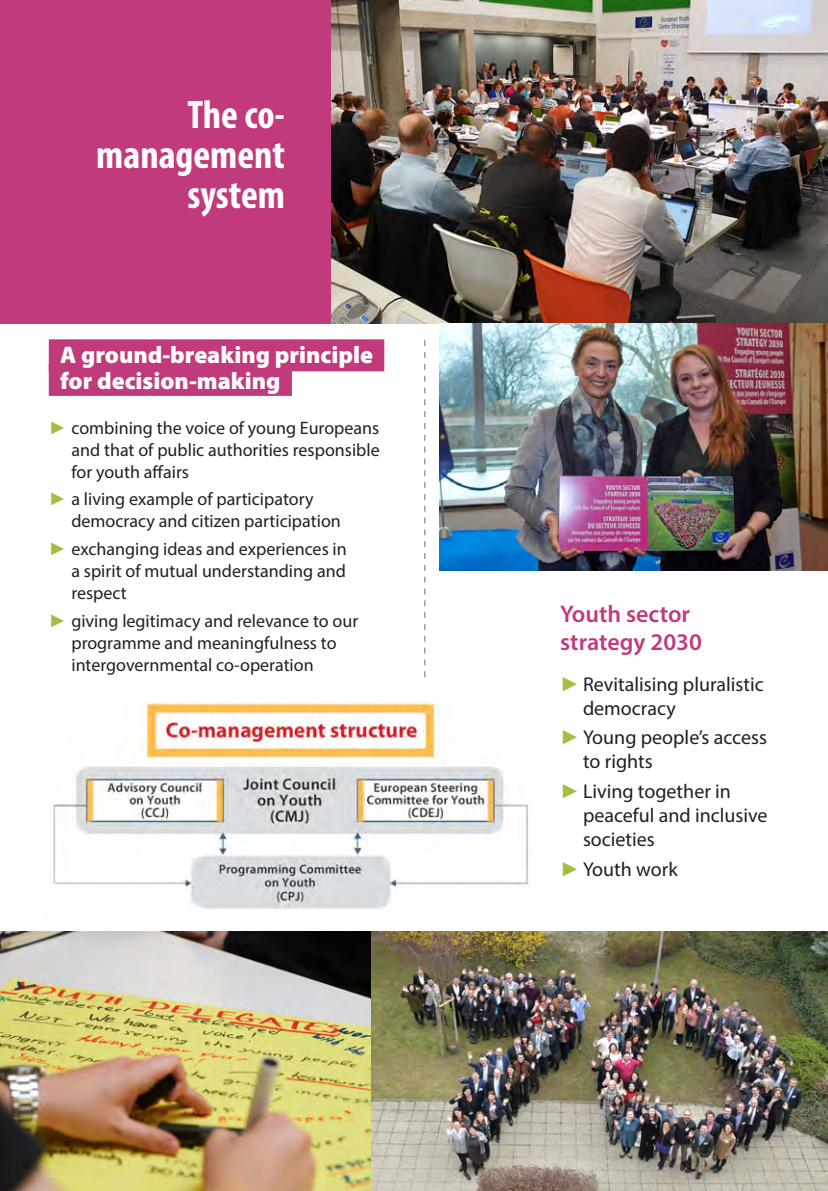
<style>
.page{position:relative;width:828px;height:1191px;background:#fff}
.page>*{position:absolute;margin:0;border:0;box-sizing:border-box;transform-origin:0 0}
.Texte{font:700 condensed 40px/40px "Myriad Pro";color:#fff;text-align:right}
.Titre_grisé{font:900 24px/26px "Myriad Pro";color:#fff}
._03_sous_sous-titre{font:600 24px/28px "Myriad Pro";color:#c13a7c}
.t1{font:20px/24px "Myriad Pro";color:#231f20}
.t2{font:18px/22px "Myriad Pro";color:#231f20;text-align:justify}
.s1{font-family:"Arial";color:#a1bf40}
</style>
<div class="page">
<div style="left:49px;top:339px;width:335px;height:32px;background:#c13a7c"></div>
<div style="left:49px;top:364px;width:243px;height:32px;background:#c13a7c"></div>
<img style="left:371px;top:931px;width:457px;height:260px">
<img style="left:52px;top:702px;width:477px;height:207px">
<img style="left:330px;top:0;width:498px;height:323px">
<div style="left:0;top:0;width:330px;height:323px;background:#c13a7c"></div>
<img style="left:0;top:931px;width:371px;height:260px">
<img style="left:439px;top:323px;width:389px;height:247px">
<svg style="left:424px;top:340px;width:1px;height:337px"></svg>
<p class="Texte" style="left:96px;top:94px;width:190px">The co‐ management system</p>
<p class="Titre_grisé" style="left:60px;top:341px;width:314px">A ground-breaking principle for decision-making</p>
<p class="t2" style="left:71px;top:416px;width:310px;text-indent:-23px"><span class="s1">►</span> combining the voice of young Europeans and that of public authorities responsible for youth affairs</p>
<p class="t2" style="left:71px;top:488px;width:271px;text-indent:-23px"><span class="s1">►</span> a living example of participatory democracy and citizen participation</p>
<p class="t2" style="left:71px;top:537px;width:277px;text-indent:-23px"><span class="s1">►</span> exchanging ideas and experiences in a spirit of mutual understanding and respect</p>
<p class="t2" style="left:71px;top:609px;width:288px;text-align:left;text-indent:-23px"><span class="s1">►</span> giving legitimacy and relevance to our programme and meaningfulness to intergovernmental co-operation</p>
<p class="_03_sous_sous-titre" style="left:560px;top:599px;width:143px">Youth sector strategy 2030</p>
<p class="t1" style="left:583px;top:671px;width:182px;text-indent:-23px"><span class="s1">►</span>Revitalising pluralistic democracy</p>
<p class="t1" style="left:583px;top:725px;width:185px;text-indent:-23px"><span class="s1">►</span>Young people’s access to rights</p>
<p class="t1" style="left:583px;top:779px;width:186px;text-indent:-23px"><span class="s1">►</span>Living together in peaceful and inclusive societies</p>
<p class="t1" style="left:560px;top:856px;width:119px"><span class="s1">►</span>Youth work</p>
</div>
